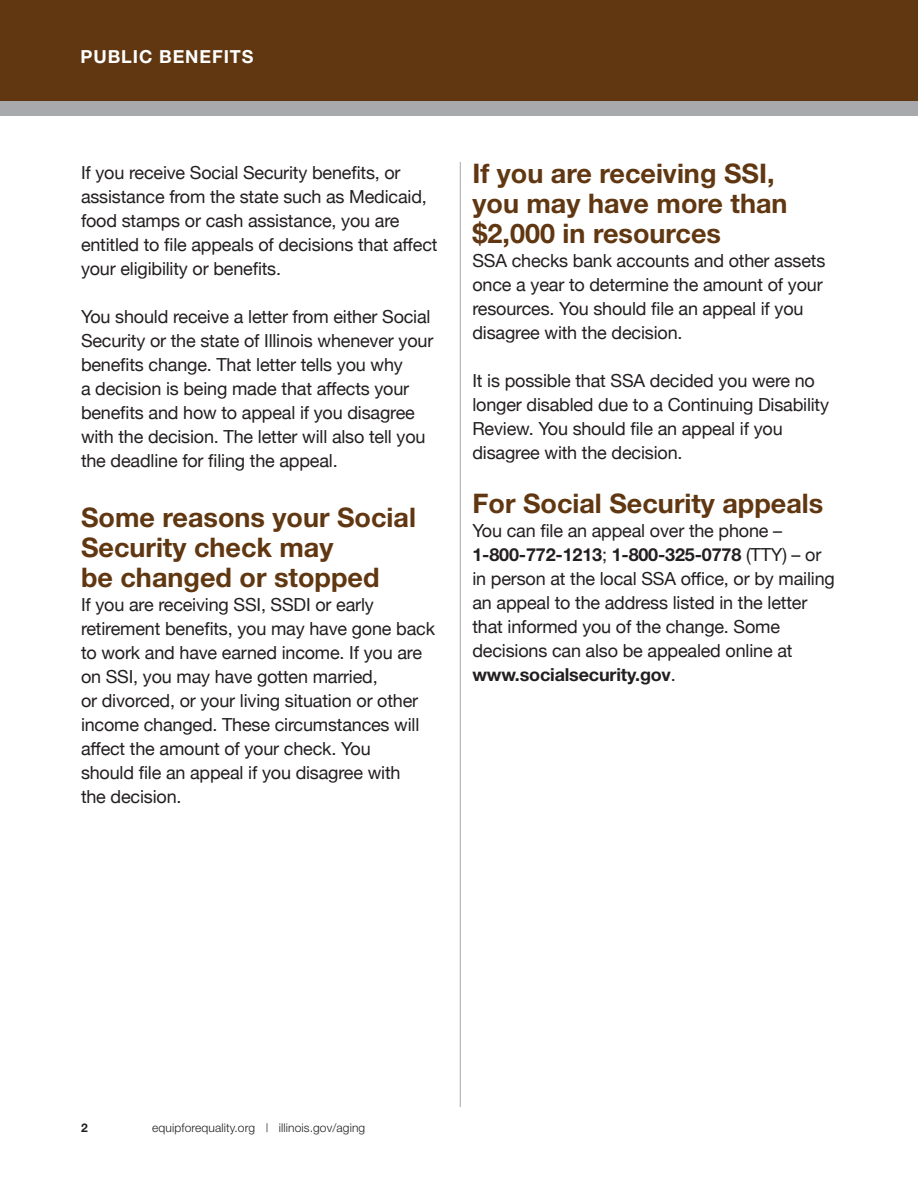
<style>
.page{position:relative;width:918px;height:1188px;background:#fff}
.page>*{position:absolute;margin:0;border:0;box-sizing:border-box;transform-origin:0 0}
.t1{font:700 27px/30px "Helvetica Neue";color:#603711}
.t2{font:18px/24px "Helvetica Neue";letter-spacing:-.01em;color:#231f20}
.t3{font:700 18px "Helvetica Neue";letter-spacing:.05em;color:#fff}
.t4{font:300 12px "Helvetica Neue";letter-spacing:.01em;color:#231f20}
.t5{font:700 12px "Helvetica Neue";color:#231f20}
.s1{font-weight:700}
</style>
<div class="page">
<div style="left:0;top:0;width:918px;height:101px;background:#603711"></div>
<div style="left:0;top:101px;width:918px;height:14px;background:#a8a9ad"></div>
<hr style="left:460px;top:162px;width:1px;height:945px;background:#a8a9ad">
<p class="t3" style="left:81px;top:45px;width:174px">PUBLIC BENEFITS</p>
<p class="t2" style="left:81px;top:162px;width:358px">If you receive Social Security benefits, or assistance from the state such as Medicaid, food stamps or cash assistance, you are entitled to file appeals of decisions that affect your eligibility or benefits.</p>
<p class="t2" style="left:81px;top:306px;width:354px">You should receive a letter from either Social Security or the state of Illinois whenever your benefits change. That letter tells you why<br>a decision is being made that affects your benefits and how to appeal if you disagree with the decision. The letter will also tell you the deadline for filing the appeal.</p>
<h1 class="t1" style="left:81px;top:502px;width:336px">Some reasons your Social<br>Security check may<br>be changed or stopped</h1>
<p class="t2" style="left:81px;top:594px;width:356px">If you are receiving SSI, SSDI or early retirement benefits, you may have gone back to work and have earned income. If you are on SSI, you may have gotten married,<br>or divorced, or your living situation or other income changed. These circumstances will affect the amount of your check. You<br>should file an appeal if you disagree with<br>the decision.</p>
<h1 class="t1" style="left:472px;top:158px;width:317px">If you are receiving SSI, you may have more than $2,000 in resources</h1>
<p class="t2" style="left:472px;top:250px;width:354px">SSA checks bank accounts and other assets once a year to determine the amount of your resources. You should file an appeal if you disagree with the decision.</p>
<p class="t2" style="left:472px;top:370px;width:358px">It is possible that SSA decided you were no longer disabled due to a Continuing Disability Review. You should file an appeal if you disagree with the decision.</p>
<h1 class="t1" style="left:472px;top:488px;width:352px">For Social Security appeals</h1>
<p class="t2" style="left:472px;top:520px;width:364px">You can file an appeal over the phone – <span class="s1">1-800-772-1213</span>; <span class="s1">1-800-325-0778</span> (TTY) – or in person at the local SSA office, or by mailing an appeal to the address listed in the letter that informed you of the change. Some decisions can also be appealed online at <span class="s1">www.socialsecurity.gov</span>.</p>
<p class="t5" style="left:81px;top:1121px;width:8px">2</p>
<p class="t4" style="left:152px;top:1120px;width:215px">equipforequality.org | illinois.gov/aging</p>
</div>
